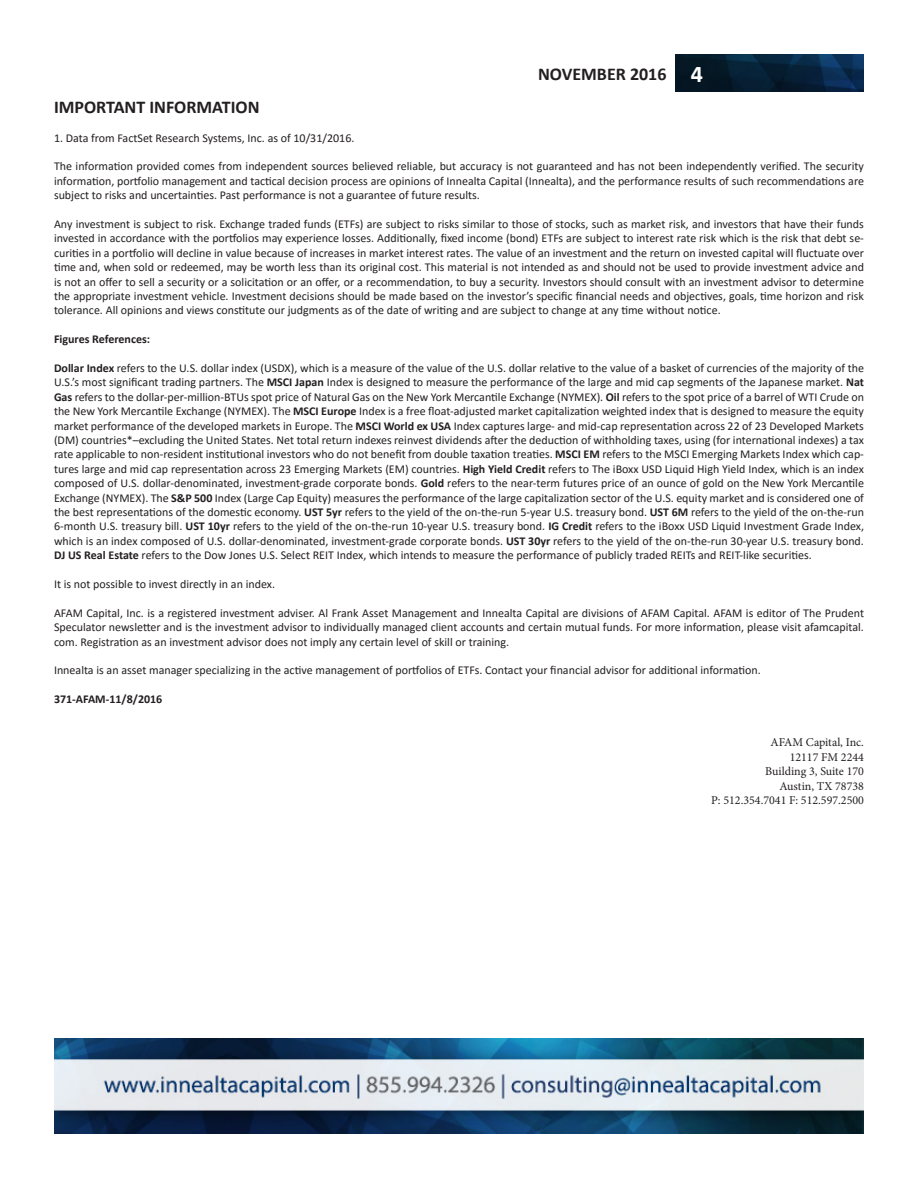
<style>
.page{position:relative;width:918px;height:1188px;background:#fff}
.page>*{position:absolute;margin:0;border:0;box-sizing:border-box;transform-origin:0 0}
.t1{font:700 24px "Calibri";color:#fff}
.t2{font:700 18px "Calibri";color:#231f20}
.t3{font:12px/14.4px "Calibri";color:#231f20;text-align:justify}
.t4{font:12px "Minion Pro";color:#231f20}
.t5{font:700 12px "Calibri";color:#231f20}
.s1{font-weight:700}
</style>
<div class="page">
<img style="left:675px;top:54px;width:189px;height:38px">
<img style="left:54px;top:1039px;width:810px;height:95px">
<p class="t2" style="left:538px;top:61px;width:130px">NOVEMBER 2016</p>
<p class="t1" style="left:691px;top:57px;width:14px">4</p>
<p class="t2" style="left:54px;top:94px;width:207px">IMPORTANT INFORMATION</p>
<p class="t3" style="left:54px;top:130px;width:302px">1. Data from FactSet Research Systems, Inc. as of 10/31/2016.</p>
<p class="t3" style="left:54px;top:159px;width:812px">The information provided comes from independent sources believed reliable, but accuracy is not guaranteed and has not been independently verified. The security information, portfolio management and tactical decision process are opinions of Innealta Capital (Innealta), and the performance results of such recommendations are subject to risks and uncertainties. Past performance is not a guarantee of future results.</p>
<p class="t3" style="left:54px;top:216px;width:812px">Any investment is subject to risk. Exchange traded funds (ETFs) are subject to risks similar to those of stocks, such as market risk, and investors that have their funds invested in accordance with the portfolios may experience losses. Additionally, fixed income (bond) ETFs are subject to interest rate risk which is the risk that debt se&shy;curities in a portfolio will decline in value because of increases in market interest rates. The value of an investment and the return on invested capital will fluctuate over time and, when sold or redeemed, may be worth less than its original cost. This material is not intended as and should not be used to provide investment advice and is not an offer to sell a security or a solicitation or an offer, or a recommendation, to buy a security. Investors should consult with an investment advisor to determine the appropriate investment vehicle. Investment decisions should be made based on the investor’s specific financial needs and objectives, goals, time horizon and risk tolerance. All opinions and views constitute our judgments as of the date of writing and are subject to change at any time without notice.</p>
<p class="t5" style="left:54px;top:331px;width:98px">Figures References:</p>
<p class="t3" style="left:54px;top:360px;width:812px"><span class="s1">Dollar Index</span> refers to the U.S. dollar index (USDX), which is a measure of the value of the U.S. dollar relative to the value of a basket of currencies of the majority of the U.S.’s most significant trading partners. The <span class="s1">MSCI Japan</span> Index is designed to measure the performance of the large and mid cap segments of the Japanese market. <span class="s1">Nat Gas</span> refers to the dollar-per-million-BTUs spot price of Natural Gas on the New York Mercantile Exchange (NYMEX). <span class="s1">Oil</span> refers to the spot price of a barrel of WTI Crude on the New York Mercantile Exchange (NYMEX). The <span class="s1">MSCI Europe</span> Index is a free float‐adjusted market capitalization weighted index that is designed to measure the equity market performance of the developed markets in Europe. The <span class="s1">MSCI World ex USA</span> Index captures large- and mid-cap representation across 22 of 23 Developed Markets (DM) countries*–excluding the United States. Net total return indexes reinvest dividends after the deduction of withholding taxes, using (for international indexes) a tax rate applicable to non-resident institutional investors who do not benefit from double taxation treaties. <span class="s1">MSCI EM</span> refers to the MSCI Emerging Markets Index which cap&shy;tures large and mid cap representation across 23 Emerging Markets (EM) countries. <span class="s1">High Yield Credit</span> refers to The iBoxx USD Liquid High Yield Index, which is an index composed of U.S. dollar-denominated, investment-grade corporate bonds. <span class="s1">Gold</span> refers to the near-term futures price of an ounce of gold on the New York Mercantile Exchange (NYMEX). The <span class="s1">S&amp;P 500</span> Index (Large Cap Equity) measures the performance of the large capitalization sector of the U.S. equity market and is considered one of the best representations of the domestic economy. <span class="s1">UST 5yr</span> refers to the yield of the on-the-run 5-year U.S. treasury bond. <span class="s1">UST 6M</span> refers to the yield of the on-the-run 6-month U.S. treasury bill. <span class="s1">UST 10yr</span> refers to the yield of the on-the-run 10-year U.S. treasury bond. <span class="s1">IG Credit</span> refers to the iBoxx USD Liquid Investment Grade Index, which is an index composed of U.S. dollar-denominated, investment-grade corporate bonds. <span class="s1">UST 30yr</span> refers to the yield of the on-the-run 30-year U.S. treasury bond.<br><span class="s1">DJ US Real Estate</span> refers to the Dow Jones U.S. Select REIT Index, which intends to measure the performance of publicly traded REITs and REIT-like securities.</p>
<p class="t3" style="left:54px;top:576px;width:223px">It is not possible to invest directly in an index.</p>
<p class="t3" style="left:54px;top:605px;width:812px">AFAM Capital, Inc. is a registered investment adviser. Al Frank Asset Management and Innealta Capital are divisions of AFAM Capital. AFAM is editor of The Prudent Speculator newsletter and is the investment advisor to individually managed client accounts and certain mutual funds. For more information, please visit afamcapital. com. Registration as an investment advisor does not imply any certain level of skill or training.</p>
<p class="t3" style="left:54px;top:663px;width:708px">Innealta is an asset manager specializing in the active management of portfolios of ETFs. Contact your financial advisor for additional information.</p>
<p class="t5" style="left:54px;top:691px;width:110px">371-AFAM-11/8/2016</p>
<p class="t4" style="left:771px;top:734px;width:95px">AFAM Capital, Inc.</p>
<p class="t4" style="left:790px;top:749px;width:76px">12117 FM 2244</p>
<p class="t4" style="left:765px;top:763px;width:100px">Building 3, Suite 170</p>
<p class="t4" style="left:779px;top:778px;width:86px">Austin, TX 78738</p>
<p class="t4" style="left:711px;top:792px;width:154px">P: 512.354.7041 F: 512.597.2500</p>
</div>
